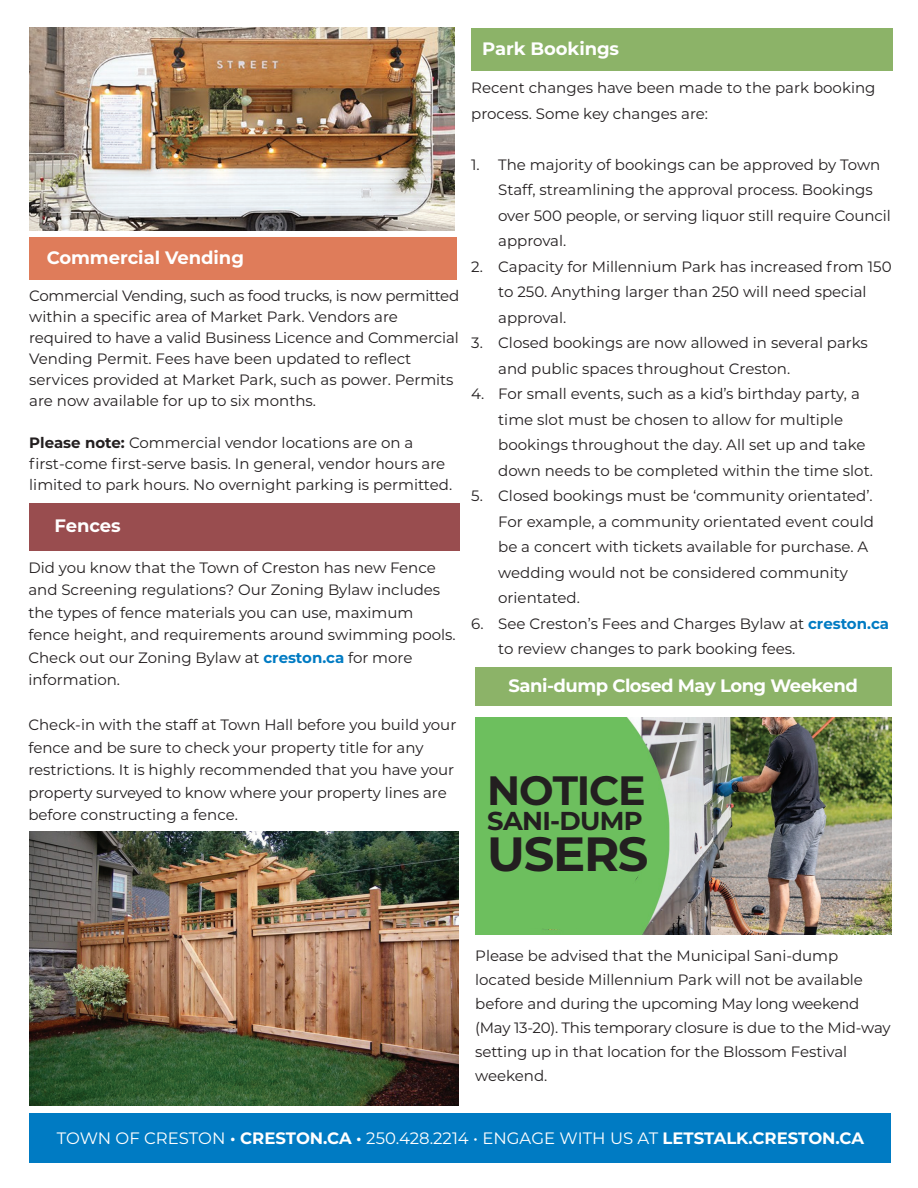
<style>
.page{position:relative;width:918px;height:1188px;background:#fff}
.page>*{position:absolute;margin:0;border:0;box-sizing:border-box;transform-origin:0 0}
.t1{font:700 48px "Montserrat";letter-spacing:-.025em;color:#231f20}
.t2{font:700 40.95px "Montserrat";letter-spacing:-.025em;color:#231f20}
.t3{font:700 25.8px "Montserrat";letter-spacing:-.025em;color:#231f20}
.t4{font:700 18px "Montserrat";letter-spacing:-.015em;color:#fff}
.t5{font:16.5px "Montserrat";color:#fff}
.t6{font:15px/25.5px "Montserrat";color:#231f20}
.s1{font-weight:700}
.s2{font-weight:700;color:#007bc3}
.s3{font-weight:600}
</style>
<div class="page">
<div style="left:29px;top:1113px;width:862px;height:50px;background:#007bc3"></div>
<div style="left:29px;top:503px;width:431px;height:48px;background:#994d4f"></div>
<div style="left:471px;top:28px;width:421px;height:43px;background:#8cb368"></div>
<div style="left:29px;top:237px;width:428px;height:43px;background:#df7c5a"></div>
<img style="left:29px;top:27px;width:425px;height:204px">
<img style="left:29px;top:831px;width:429px;height:274px">
<div style="left:475px;top:667px;width:417px;height:39px;background:#8cb368"></div>
<img style="left:476px;top:717px;width:416px;height:218px">
<div style="left:487px;top:738px;width:162px;height:192px;background:#6dbf5e"></div>
<p class="t4" style="left:47px;top:245px;width:199px">Commercial Vending</p>
<p class="t6" style="left:29px;top:285px;width:431px;line-height:21px">Commercial Vending, such as food trucks, is now permitted within a specific area of Market Park. Vendors are required to have a valid Business Licence and Commercial Vending Permit. Fees have been updated to reflect services provided at Market Park, such as power. Permits are now available for up to six months.</p>
<p class="t6" style="left:29px;top:432px;width:424px;line-height:21px"><span class="s1">Please note:</span> Commercial vendor locations are on a first-come first-serve basis. In general, vendor hours are limited to park hours. No overnight parking is permitted.</p>
<p class="t4" style="left:55px;top:513px;width:68px">Fences</p>
<p class="t6" style="left:28px;top:556px;width:429px;line-height:22.5px">Did you know that the Town of Creston has new Fence and Screening regulations? Our Zoning Bylaw includes the types of fence materials you can use, maximum fence height, and requirements around swimming pools.<br>Check out our Zoning Bylaw at <span class="s2">creston.ca</span> for more information.</p>
<p class="t6" style="left:28px;top:713px;width:429px;line-height:22.5px">Check-in with the staff at Town Hall before you build your fence and be sure to check your property title for any restrictions. It is highly recommended that you have your property surveyed to know where your property lines are before constructing a fence.</p>
<p class="t4" style="left:482px;top:36px;width:138px">Park Bookings</p>
<p class="t6" style="left:471px;top:74px;width:406px">Recent changes have been made to the park booking process. Some key changes are:</p>
<p class="t6" style="left:498px;top:151px;width:394px;text-indent:-27px">1. The majority of bookings can be approved by Town Staff, streamlining the approval process. Bookings over 500 people, or serving liquor still require Council approval.</p>
<p class="t6" style="left:498px;top:253px;width:395px;text-indent:-27px">2. Capacity for Millennium Park has increased from 150 to 250. Anything larger than 250 will need special approval.</p>
<p class="t6" style="left:498px;top:329px;width:371px;text-indent:-27px">3. Closed bookings are now allowed in several parks and public spaces throughout Creston.</p>
<p class="t6" style="left:498px;top:380px;width:376px;text-indent:-27px">4. For small events, such as a kid’s birthday party, a time slot must be chosen to allow for multiple bookings throughout the day. All set up and take down needs to be completed within the time slot.</p>
<p class="t6" style="left:498px;top:482px;width:377px;text-indent:-27px">5. Closed bookings must be ‘community orientated’.<br>For example, a community orientated event could be a concert with tickets available for purchase. A wedding would not be considered community orientated.</p>
<p class="t6" style="left:498px;top:610px;width:392px;text-indent:-27px">6. See Creston’s Fees and Charges Bylaw at <span class="s2">creston.ca </span>to review changes to park booking fees.</p>
<p class="t4" style="left:509px;top:673px;width:351px">Sani-dump Closed May Long Weekend</p>
<p class="t2" style="left:487px;top:761px;width:160px">NOTICE</p>
<p class="t3" style="left:487px;top:803px;width:157px">SANI-DUMP</p>
<p class="t1" style="left:487px;top:820px;width:163px">USERS</p>
<p class="t6" style="left:475px;top:943px;width:417px;line-height:24px">Please be advised that the Municipal Sani-dump located beside Millennium Park will not be available before and during the upcoming May long weekend (May 13-20). This temporary closure is due to the Mid-way setting up in that location for the Blossom Festival weekend.</p>
<p class="t5" style="left:57px;top:1127px;width:808px">TOWN OF CRESTON <span class="s3">•</span> <span class="s1">CRESTON.CA</span> <span class="s3">•</span> 250.428.2214 • ENGAGE WITH US AT <span class="s1">LETSTALK.CRESTON.CA</span></p>
</div>
